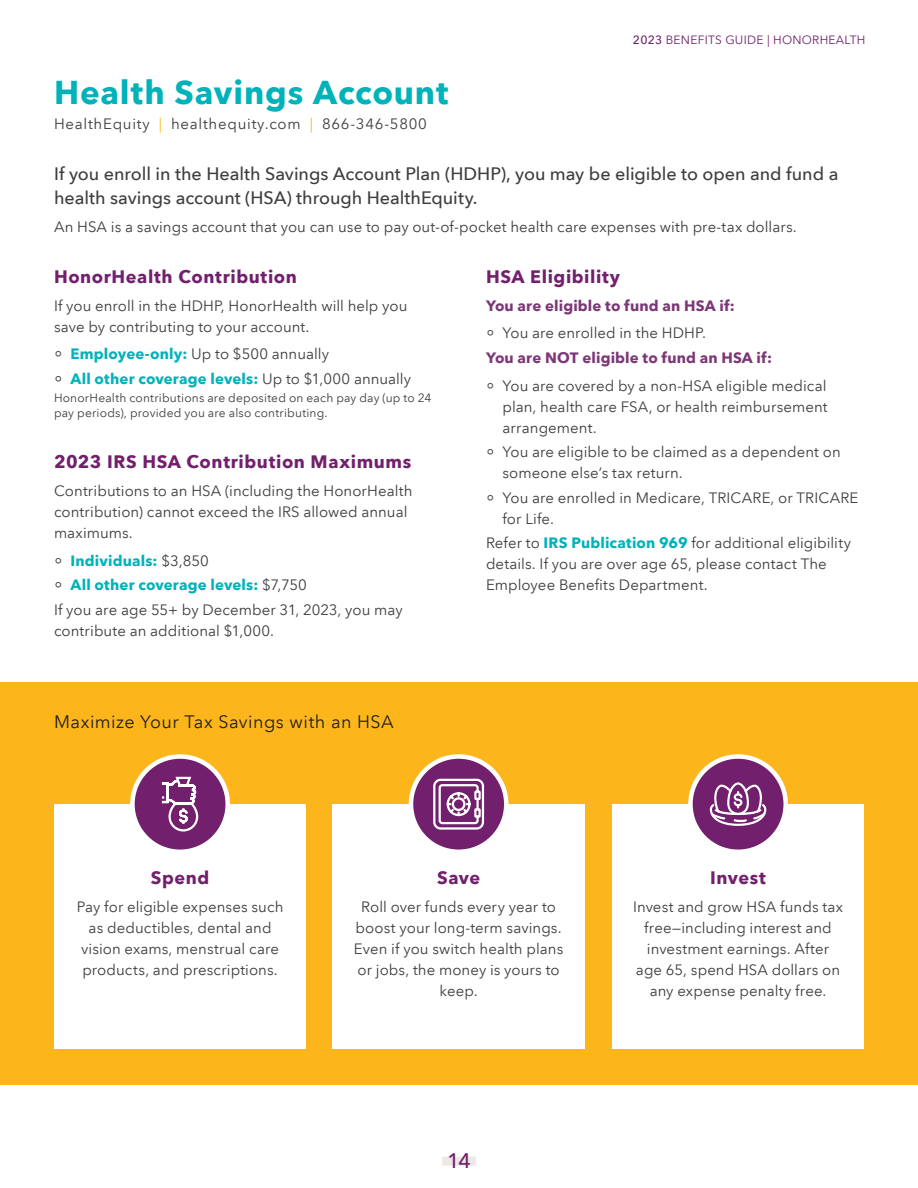
<style>
.page{position:relative;width:918px;height:1188px;background:#fff}
.page>*{position:absolute;margin:0;border:0;box-sizing:border-box;transform-origin:0 0}
.t1{font:700 33px "Avenir Next LT Pro";letter-spacing:.025em;color:#00b2b9}
.t2{font:500 21px "Avenir Next LT Pro";color:#72206d}
.t3{font:500 18px/24px "Avenir Next LT Pro";letter-spacing:-.005em;color:#3e3e3f}
.t4{font:700 18px "Avenir Next LT Pro";letter-spacing:.03em;color:#72206d}
.t5{font:18px "Avenir Next LT Pro";letter-spacing:.025em;color:#231f20}
.t6{font:15px/21px "Avenir Next LT Pro";letter-spacing:.005em;color:#3e3e3f}
.t7{font:700 15px/24.5px "Avenir Next LT Pro";letter-spacing:.01em;color:#00b2b9}
.t8{font:700 15px/27.8px "Avenir Next LT Pro";letter-spacing:.01em;color:#7b3776}
.t9{font:15px "Avenir Next LT Pro";letter-spacing:.05em;color:#3e3e3f}
.t10{font:12px/15px "Avenir Next LT Pro";letter-spacing:.015em;color:#3e3e3f}
.t11{font:12px "Avenir Next LT Pro";letter-spacing:.02em;color:#72206d}
.s1{font-weight:500}
.s2{color:#fcb61c}
.s3{font-family:"Noto Sans";font-weight:400;color:#3e3e3f}
.s4{font-weight:400;color:#3e3e3f}
.s5{font-family:"Noto Sans"}
.s6{font-weight:700;color:#00b2b9}
.s7{font-weight:700;color:#7b3776}
</style>
<div class="page">
<div style="left:0;top:682px;width:918px;height:403px;background:#fcb61c"></div>
<div style="left:612px;top:804px;width:252px;height:245px;background:#fff"></div>
<div style="left:690px;top:757px;width:96px;height:95px;background:#72206d;border-radius:50%"></div>
<div style="left:688px;top:754px;width:100px;height:100px;border:4px solid #fff;border-radius:50%"></div>
<svg style="left:710px;top:782px;width:56px;height:44px"></svg>
<div style="left:54px;top:804px;width:252px;height:245px;background:#fff"></div>
<div style="left:132px;top:757px;width:96px;height:95px;background:#72206d;border-radius:50%"></div>
<div style="left:130px;top:754px;width:100px;height:100px;border:4px solid #fff;border-radius:50%"></div>
<svg style="left:161px;top:776px;width:38px;height:56px"></svg>
<div style="left:333px;top:804px;width:252px;height:245px;background:#fff"></div>
<div style="left:411px;top:757px;width:95px;height:95px;background:#72206d;border-radius:50%"></div>
<div style="left:409px;top:754px;width:100px;height:100px;border:4px solid #fff;border-radius:50%"></div>
<svg style="left:433px;top:778px;width:52px;height:52px"></svg>
<div style="left:442px;top:1157px;width:34px;height:9px;background:#eee8e5"></div>
<p class="t11" style="left:633px;top:33px;width:234px"><span class="s1">2023</span> BENEFITS GUIDE | HONORHEALTH</p>
<h1 class="t1" style="left:54px;top:73px;width:396px">Health Savings Account</h1>
<p class="t9" style="left:54px;top:115px;width:374px">HealthEquity <span class="s2">|</span> healthequity.com <span class="s2">|</span> 866-346-5800</p>
<p class="t3" style="left:54px;top:162px;width:786px">If you enroll in the Health Savings Account Plan (HDHP), you may be eligible to open and fund a health savings account (HSA) through HealthEquity.</p>
<p class="t6" style="left:54px;top:216px;width:744px">An HSA is a savings account that you can use to pay out-of-pocket health care expenses with pre-tax dollars.</p>
<p class="t4" style="left:54px;top:266px;width:244px">HonorHealth Contribution</p>
<p class="t6" style="left:54px;top:295px;width:355px">If you enroll in the HDHP, HonorHealth will help you save by contributing to your account.</p>
<p class="t7" style="left:54px;top:342px;width:359px"><span class="s3">⸰</span> Employee-only: <span class="s4">Up to $500 annually<br></span><span class="s3">⸰</span> All other coverage levels: <span class="s4">Up to $1,000 annually</span></p>
<p class="t10" style="left:54px;top:391px;width:379px">HonorHealth contributions are deposited on each pay day (up to 24 pay periods), provided you are also contributing.</p>
<p class="t4" style="left:54px;top:451px;width:359px">2023 IRS HSA Contribution Maximums</p>
<p class="t6" style="left:54px;top:480px;width:360px">Contributions to an HSA (including the HonorHealth contribution) cannot exceed the IRS allowed annual maximums.</p>
<p class="t6" style="left:54px;top:548px;width:350px;line-height:24.5px"><span class="s5">⸰</span> <span class="s6">Individuals:</span> $3,850<br><span class="s5">⸰</span> <span class="s6">All other coverage levels:</span> $7,750<br>If you are age 55+ by December 31, 2023, you may</p>
<p class="t6" style="left:54px;top:620px;width:222px">contribute an additional $1,000.</p>
<p class="t4" style="left:486px;top:266px;width:136px">HSA Eligibility</p>
<p class="t8" style="left:486px;top:291px;width:250px">You are eligible to fund an HSA if: <span class="s3">⸰</span> <span class="s4">You are enrolled in the HDHP.</span></p>
<p class="t6" style="left:486px;top:344px;width:342px;line-height:27.8px"><span class="s7">You are NOT eligible to fund an HSA if:<br></span><span class="s5">⸰</span> You are covered by a non-HSA eligible medical</p>
<p class="t6" style="left:502px;top:396px;width:327px">plan, health care FSA, or health reimbursement arrangement.</p>
<p class="t6" style="left:502px;top:441px;width:340px;text-indent:-16px"><span class="s5">⸰</span> You are eligible to be claimed as a dependent on someone else’s tax return.</p>
<p class="t6" style="left:502px;top:487px;width:357px;text-indent:-16px"><span class="s5">⸰</span> You are enrolled in Medicare, TRICARE, or TRICARE for Life.</p>
<p class="t6" style="left:486px;top:532px;width:367px">Refer to <span class="s6">IRS Publication 969</span> for additional eligibility details. If you are over age 65, please contact The<br>Employee Benefits Department.</p>
<p class="t5" style="left:54px;top:711px;width:341px">Maximize Your Tax Savings with an HSA</p>
<p class="t4" style="left:151px;top:867px;width:60px">Spend</p>
<p class="t6" style="left:77px;top:896px;width:208px;text-align:center">Pay for eligible expenses such as deductibles, dental and vision exams, menstrual care products, and prescriptions.</p>
<p class="t4" style="left:437px;top:867px;width:44px">Save</p>
<p class="t6" style="left:354px;top:896px;width:211px;text-align:center">Roll over funds every year to boost your long-term savings.<br>Even if you switch health plans or jobs, the money is yours to keep.</p>
<h2 class="t2" style="left:447px;top:1148px;width:26px">14</h2>
<p class="t4" style="left:710px;top:867px;width:57px">Invest</p>
<p class="t6" style="left:633px;top:896px;width:212px;text-align:center">Invest and grow HSA funds tax free—including interest and investment earnings. After age 65, spend HSA dollars on any expense penalty free.</p>
</div>
